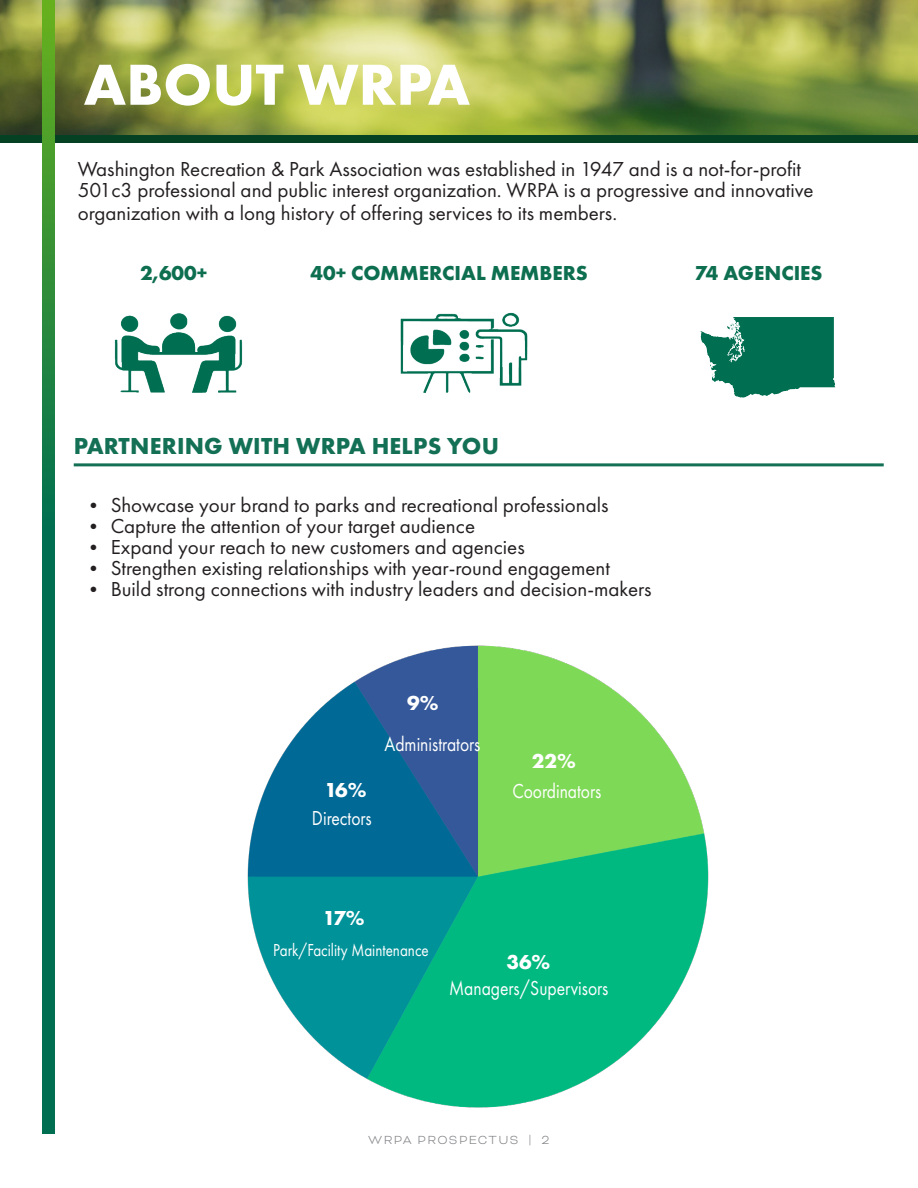
<style>
.page{position:relative;width:918px;height:1188px;background:#fff}
.page>*{position:absolute;margin:0;border:0;box-sizing:border-box;transform-origin:0 0}
.Header_1{font:700 60px "Futura PT";color:#fff}
.t1{font:700 37.5px "Roboto";color:#fff}
.Header_2{font:700 24px "Futura PT";letter-spacing:.01em;color:#137055}
.body_copy{font:21px/21.8px "Futura PT";color:#231f20}
.t2{font:21px "Futura PT";color:#fff;scale:.84 1}
.Header_4{font:700 21px "Futura PT";color:#0d6f50}
.Header_4-2{font:700 21px "Futura PT";letter-spacing:-.045em;color:#fff}
.t3{font:18px "Futura PT";color:#fff;scale:.84 1}
.t4{font:300 13.5px "Bicyclette";letter-spacing:.1em;color:#808285}
.s1{font-weight:500;font-size:19.5px}
</style>
<div class="page">
<div style="left:0;top:130px;width:918px;height:13px;background:#054223"></div>
<img style="left:0;top:0;width:918px;height:135px">
<svg style="left:42px;top:1px;width:13px;height:1133px;background:#187e44"></svg>
<img style="left:114px;top:313px;width:129px;height:80px">
<img style="left:700px;top:317px;width:136px;height:81px">
<img style="left:400px;top:312px;width:128px;height:81px">
<hr style="left:74px;top:463px;width:810px;height:3px;background:#137055">
<img style="left:247px;top:645px;width:462px;height:463px">
<div style="left:125px;top:918px;width:123px;height:205px;background:#fff"></div>
<div style="left:131px;top:1054px;width:194px;height:86px;background:#fff"></div>
<p class="Header_1" style="left:84px;top:46px;width:388px">ABOUT WRPA</p>
<p class="body_copy" style="left:78px;top:158px;width:738px">Washington Recreation &amp; Park Association was established in 1947 and is a not-for-profit<br>501c3 professional and public interest organization. WRPA is a progressive and innovative organization with a long history of offering services to its members.</p>
<p class="Header_4" style="left:140px;top:259px;width:69px">2,600+</p>
<p class="Header_4" style="left:310px;top:259px;width:279px">40+ COMMERCIAL MEMBERS</p>
<p class="Header_4" style="left:695px;top:259px;width:129px">74 AGENCIES</p>
<p class="Header_2" style="left:74px;top:431px;width:427px">PARTNERING WITH WRPA HELPS YOU</p>
<p class="body_copy" style="left:84px;top:494px;width:526px"><span class="s1">•</span> Showcase your brand to parks and recreational professionals</p>
<p class="body_copy" style="left:84px;top:515px;width:393px"><span class="s1">•</span> Capture the attention of your target audience</p>
<p class="body_copy" style="left:84px;top:536px;width:443px"><span class="s1">•</span> Expand your reach to new customers and agencies</p>
<p class="body_copy" style="left:84px;top:557px;width:528px"><span class="s1">•</span> Strengthen existing relationships with year-round engagement</p>
<p class="body_copy" style="left:84px;top:578px;width:569px"><span class="s1">•</span> Build strong connections with industry leaders and decision-makers</p>
<p class="Header_4-2" style="left:407px;top:689px;width:33px">9%</p>
<p class="Header_4-2" style="left:324px;top:777px;width:44px">16%</p>
<p class="t2" style="left:312px;top:806px;width:73px">Directors</p>
<p class="t1" style="left:415px;top:707px;width:72px">27%</p>
<p class="t2" style="left:384px;top:732px;width:116px">Administrators</p>
<p class="Header_4-2" style="left:532px;top:748px;width:45px">22%</p>
<p class="t2" style="left:512px;top:779px;width:107px">Coordinators</p>
<p class="Header_4-2" style="left:323px;top:904px;width:43px">17%</p>
<p class="t3" style="left:273px;top:939px;width:187px">Park/Facility Maintenance</p>
<p class="Header_4-2" style="left:506px;top:948px;width:45px">36%</p>
<p class="t2" style="left:449px;top:975px;width:191px">Managers/Supervisors</p>
<p class="t4" style="left:368px;top:1132px;width:183px">WRPA PROSPECTUS | 2</p>
</div>
